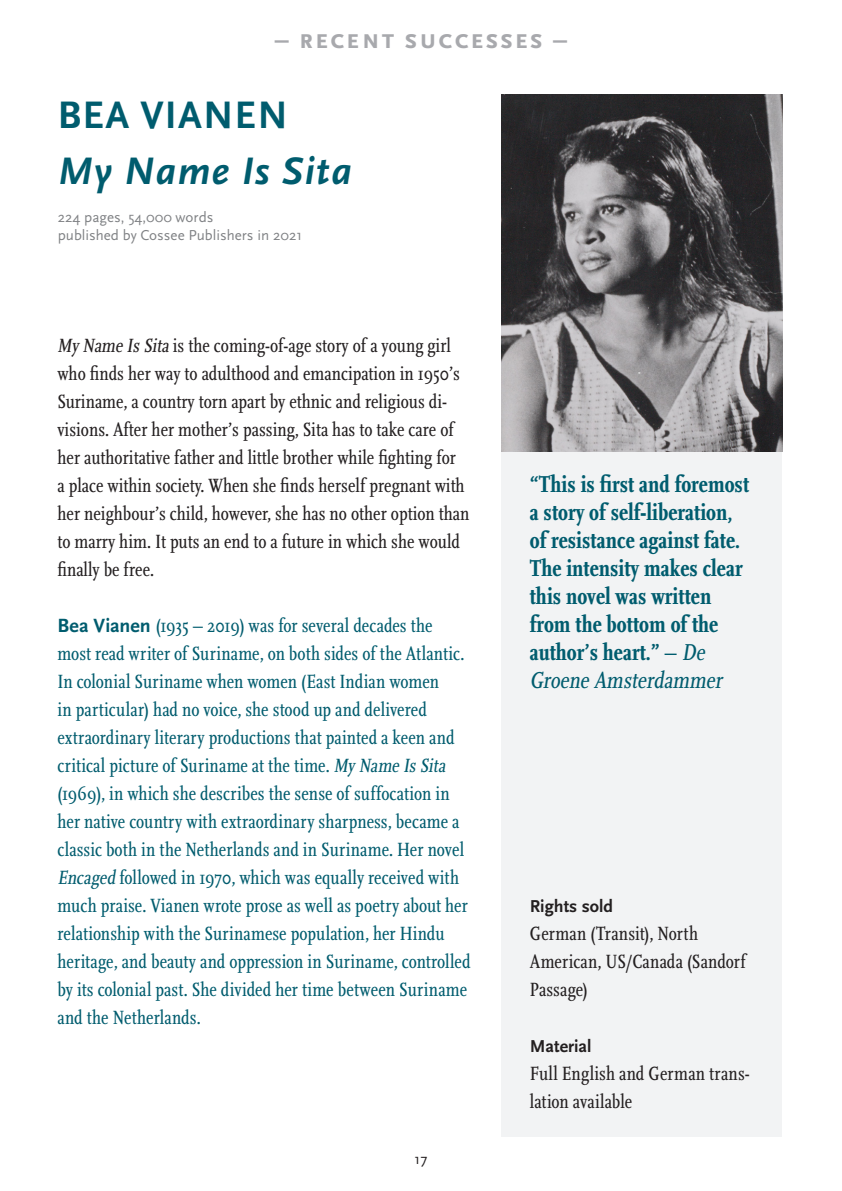
<style>
.page{position:relative;width:842px;height:1191px;background:#fff}
.page>*{position:absolute;margin:0;border:0;box-sizing:border-box;transform-origin:0 0}
.titel{font:italic 700 40px "Scala Sans Pro";letter-spacing:.03em;color:#005c6e}
.auteursnaam___titel{font:700 40px "Scala Sans Pro";letter-spacing:.03em;color:#005c6e}
.t1{font:700 28px "Scala Sans Pro";letter-spacing:.06em;color:#a8a9ad}
.QUOTE_KLEUR{font:700 condensed 24px/28px "Scala Pro";color:#005c6e}
.BIO{font:condensed 20px/28px "Scala Pro";letter-spacing:.005em;color:#005c6e}
.MATERIAL{font:condensed 20px/28px "Scala Pro";color:#231f20}
.t2{font:18px "Scala Sans Bold LF";color:#231f20}
.INFO{font:15px "Scala Sans";color:#808285}
.t3{font:15px "Scala Sans";color:#231f20}
.s1{font-style:italic}
.s2{font-family:"Scala Sans Pro";font-weight:700;font-stretch:normal}
.s3{font-weight:400}
.s4{font-weight:400;font-style:italic}
</style>
<div class="page">
<div style="left:501px;top:451px;width:281px;height:685px;background:#f2f3f4"></div>
<img style="left:501px;top:94px;width:281px;height:357px">
<p class="t1" style="left:275px;top:23px;width:294px">– recent successes –</p>
<p class="auteursnaam___titel" style="left:58px;top:92px;width:232px">BEA VIANEN</p>
<p class="titel" style="left:58px;top:148px;width:295px">My Name Is Sita</p>
<p class="INFO" style="left:58px;top:209px;width:157px">224 pages, 54,000 words</p>
<p class="INFO" style="left:58px;top:227px;width:246px">published by Cossee Publishers in 2021</p>
<p class="MATERIAL" style="left:57px;top:331px;width:413px"><span class="s1">My Name IsSita</span> is the coming-of-age story of a young girl who finds her way to adulthood and emancipation in 1950’s Suriname, a country torn apart by ethnic and religious di&shy;visions. After her mother’s passing, Sita has to take care of her authoritative father and little brother while fighting for<br>a place within society. When she finds herself pregnant with her neighbour’s child, however, she has no other option than to marry him. It puts an end to a future in which she would finally be free.</p>
<p class="BIO" style="left:57px;top:611px;width:415px"><span class="s2">Bea Vianen</span> (1935 – 2019) was for several decades the most read writer of Suriname, on both sides of the Atlantic.<br>In colonial Suriname when women (East Indian women<br>in particular) had no voice, she stood up and delivered extraordinary literary productions that painted a keen and critical picture of Suriname at the time. <span class="s1">My Name IsSita </span>(1969), in which she describes the sense of suffocation in her native country with extraordinary sharpness, became a classic both in the Netherlands and in Suriname. Her novel <span class="s1">Encaged</span> followed in 1970, which was equally received with much praise. Vianen wrote prose as well as poetry about her relationship with the Surinamese population, her Hindu heritage, and beauty and oppression in Suriname, controlled by its colonial past. She divided her time between Suriname and the Netherlands.</p>
<p class="t3" style="left:415px;top:1151px;width:14px">17</p>
<p class="QUOTE_KLEUR" style="left:530px;top:470px;width:221px">“This is first and foremost a story of self-liberation, of resistance against fate.<br>The intensity makes clear this novel was written from the bottom of the author’s heart.” <span class="s3">–</span> <span class="s4">De<br>Groene Amsterdammer</span></p>
<p class="t2" style="left:530px;top:896px;width:85px">Rights sold</p>
<p class="MATERIAL" style="left:530px;top:919px;width:218px">German (Transit), North<br>American, US/Canada (Sandorf<br>Passage)</p>
<p class="t2" style="left:530px;top:1036px;width:63px">Material</p>
<p class="MATERIAL" style="left:530px;top:1059px;width:222px">Full English and German trans&shy;lation available</p>
</div>
